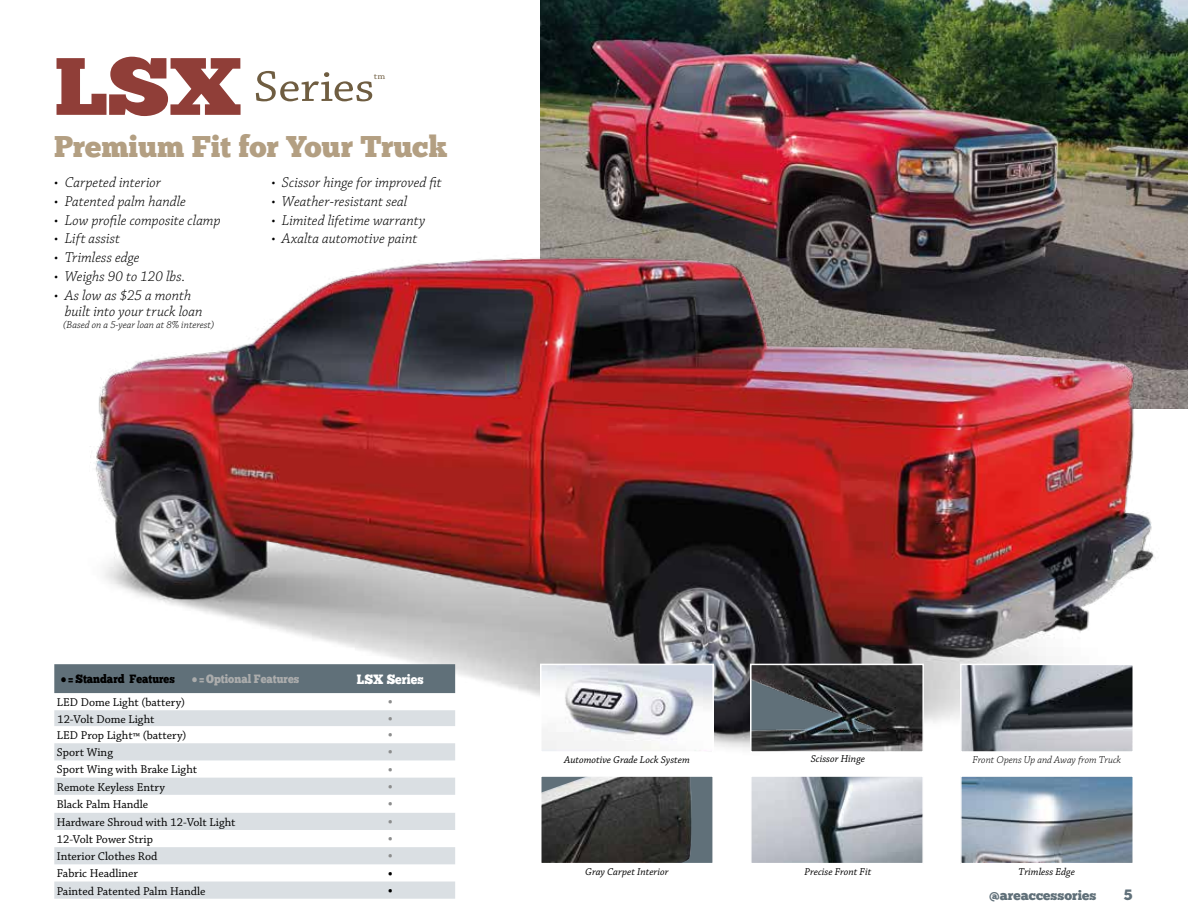
<style>
.page{position:relative;width:1188px;height:918px;background:#fff}
.page>*{position:absolute;margin:0;border:0;box-sizing:border-box;transform-origin:0 0}
.t1{font:45.45px "Chaparral Pro";letter-spacing:-.005em;color:#6f5d41;scale:1.1 1}
.t2{font:30px "Chunk Five";letter-spacing:-.01em;color:#b39f82}
.t3{font:16.5px "Chaparral Pro";color:#8c8d8d}
.t4{font:16.5px "Chaparral Pro";color:#000}
.t5{font:italic 300 15px/16.5px "Chaparral Pro";color:#000}
.t6{font:15px "Chunk Five";color:#607079}
.t7{font:13.5px "Chunk Five";color:#607079}
.t8{font:13.5px "Chunk Five";color:#fff;scale:.92 1}
.t9{font:12px "Chaparral Pro";color:#000}
.t10{font:12px "Chunk Five";color:#000;scale:.89 1}
.t11{font:italic 10.5px "Chaparral Pro";color:#000}
.t12{font:italic 300 10.5px "Chaparral Pro";color:#000}
.t13{font:8.7px "Chaparral Pro";color:#6f5d41;scale:1.1 1}
.s1{font-family:"Chunk Five";font-size:81.15px;color:#903e38}
.s2{font-size:22.5px}
.s3{font-size:22.5px;color:#abacac}
.s4{color:#abacac}
</style>
<div class="page">
<img style="left:540px;top:0;width:648px;height:187px">
<img style="left:55px;top:187px;width:1133px;height:562px">
<div style="left:541px;top:776px;width:172px;height:88px;background:#607079"></div>
<img style="left:543px;top:778px;width:149px;height:83px">
<div style="left:540px;top:775px;width:174px;height:89px;border:2px solid #fff"></div>
<img style="left:543px;top:667px;width:168px;height:83px">
<div style="left:540px;top:664px;width:174px;height:89px;border:2px solid #fff"></div>
<img style="left:963px;top:667px;width:168px;height:83px">
<div style="left:960px;top:664px;width:174px;height:89px;border:2px solid #fff"></div>
<img style="left:753px;top:667px;width:168px;height:83px">
<div style="left:750px;top:664px;width:174px;height:89px;border:2px solid #fff"></div>
<img style="left:753px;top:778px;width:168px;height:83px">
<div style="left:750px;top:775px;width:174px;height:89px;border:2px solid #fff"></div>
<img style="left:963px;top:778px;width:168px;height:83px">
<div style="left:960px;top:775px;width:174px;height:89px;border:2px solid #fff"></div>
<div style="left:54px;top:664px;width:401px;height:29px;background:#607079"></div>
<svg style="left:54px;top:710px;width:401px;height:189px;fill:#dadfe3"></svg>
<h1 class="t1" style="left:54px;top:61px;width:293px"><span class="s1">LSX</span> Series</h1>
<p class="t13" style="left:374px;top:71px;width:12px">tm</p>
<h2 class="t2" style="left:54px;top:128px;width:395px">Premium Fit for Your Truck</h2>
<p class="t5" style="left:54px;top:175px;width:108px">• Carpeted interior</p>
<p class="t5" style="left:54px;top:194px;width:133px">• Patented palm handle</p>
<p class="t5" style="left:54px;top:212px;width:168px">• Low profile composite clamp</p>
<p class="t5" style="left:54px;top:231px;width:67px">• Lift assist</p>
<p class="t5" style="left:54px;top:250px;width:87px">• Trimless edge</p>
<p class="t5" style="left:54px;top:269px;width:132px">• Weighs 90 to 120 lbs.</p>
<p class="t5" style="left:65px;top:287px;width:139px;text-indent:-10px">• As low as $25 a month built into your truck loan</p>
<p class="t12" style="left:63px;top:319px;width:153px">(Based on a 5-year loan at 8% interest)</p>
<p class="t5" style="left:271px;top:175px;width:172px">• Scissor hinge for improved fit</p>
<p class="t5" style="left:271px;top:194px;width:138px">• Weather-resistant seal</p>
<p class="t5" style="left:271px;top:212px;width:155px">• Limited lifetime warranty</p>
<p class="t5" style="left:271px;top:231px;width:147px">• Axalta automotive paint</p>
<p class="t10" style="left:60px;top:671px;width:270px"><span class="s2">•</span> = Standard Features <span class="s3">•</span><span class="s4">= Optional Features</span></p>
<p class="t8" style="left:357px;top:671px;width:74px">LSX Series</p>
<p class="t9" style="left:57px;top:696px;width:130px">LED Dome Light (battery)</p>
<p class="t3" style="left:388px;top:692px;width:7px">•</p>
<p class="t9" style="left:57px;top:712px;width:99px">12-Volt Dome Light</p>
<p class="t3" style="left:388px;top:708px;width:7px">•</p>
<p class="t9" style="left:57px;top:729px;width:131px">LED Prop Light™ (battery)</p>
<p class="t3" style="left:388px;top:725px;width:7px">•</p>
<p class="t9" style="left:57px;top:746px;width:58px">Sport Wing</p>
<p class="t3" style="left:388px;top:742px;width:7px">•</p>
<p class="t9" style="left:57px;top:763px;width:142px">Sport Wing with Brake Light</p>
<p class="t3" style="left:388px;top:759px;width:7px">•</p>
<p class="t9" style="left:57px;top:780px;width:110px">Remote Keyless Entry</p>
<p class="t3" style="left:388px;top:776px;width:7px">•</p>
<p class="t9" style="left:57px;top:798px;width:93px">Black Palm Handle</p>
<p class="t3" style="left:388px;top:794px;width:7px">•</p>
<p class="t9" style="left:57px;top:815px;width:180px">Hardware Shroud with 12-Volt Light</p>
<p class="t3" style="left:388px;top:812px;width:7px">•</p>
<p class="t9" style="left:57px;top:833px;width:98px">12-Volt Power Strip</p>
<p class="t3" style="left:388px;top:829px;width:7px">•</p>
<p class="t9" style="left:57px;top:850px;width:102px">Interior Clothes Rod</p>
<p class="t3" style="left:388px;top:846px;width:7px">•</p>
<p class="t9" style="left:57px;top:867px;width:83px">Fabric Headliner</p>
<p class="t4" style="left:388px;top:863px;width:7px">•</p>
<p class="t9" style="left:57px;top:884px;width:150px">Painted Patented Palm Handle</p>
<p class="t4" style="left:388px;top:880px;width:7px">•</p>
<p class="t11" style="left:564px;top:754px;width:127px">Automotive Grade Lock System</p>
<p class="t11" style="left:811px;top:752px;width:56px">Scissor Hinge</p>
<p class="t12" style="left:972px;top:754px;width:150px">Front Opens Up and Away from Truck</p>
<p class="t11" style="left:585px;top:866px;width:85px">Gray Carpet Interior</p>
<p class="t11" style="left:804px;top:866px;width:68px">Precise Front Fit</p>
<p class="t11" style="left:1019px;top:866px;width:58px">Trimless Edge</p>
<p class="t7" style="left:989px;top:888px;width:109px">@areaccessories</p>
<p class="t6" style="left:1124px;top:886px;width:10px">5</p>
</div>
